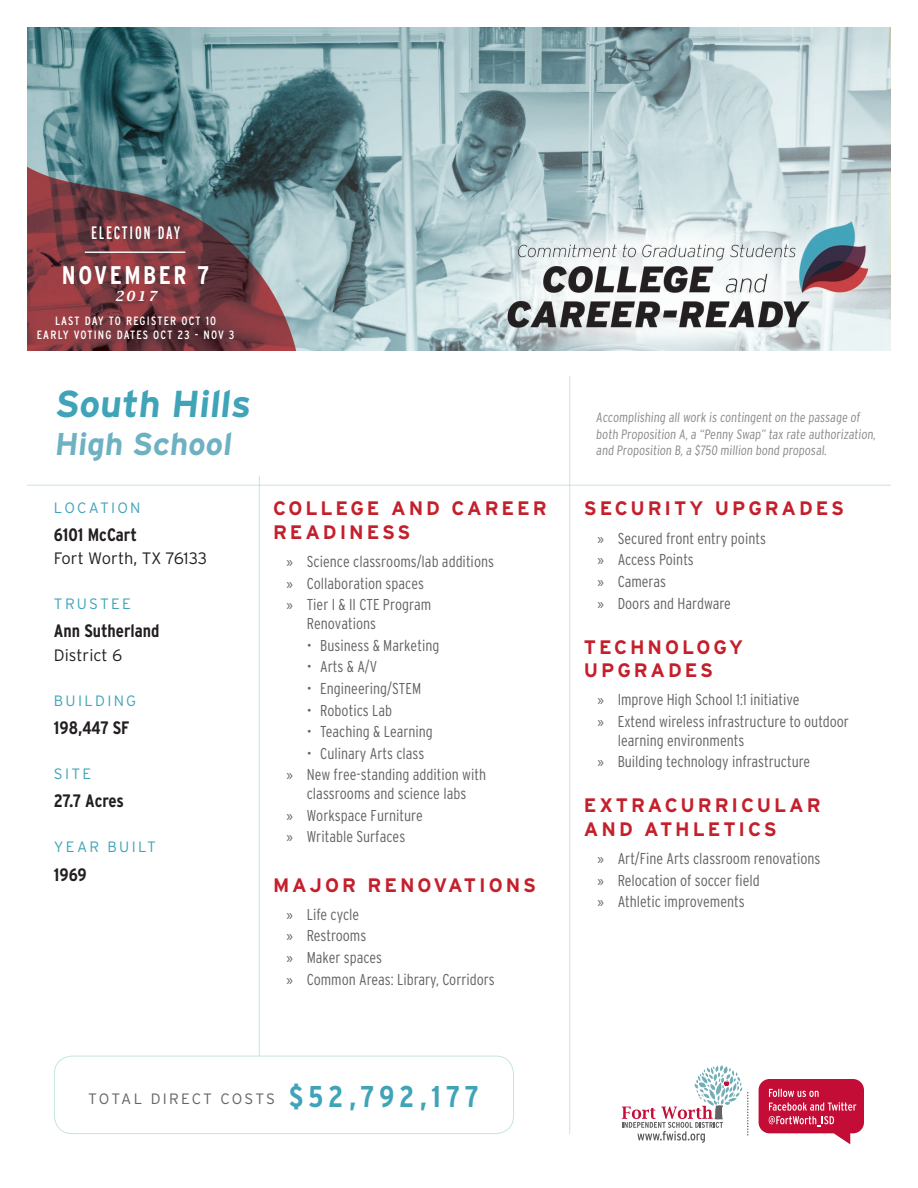
<style>
.page{position:relative;width:918px;height:1188px;background:#fff}
.page>*{position:absolute;margin:0;border:0;box-sizing:border-box;transform-origin:0 0}
.t1{font:700 37.5px "Interstate";color:#3fa4b8}
.t2{font:700 31.5px "Interstate";color:#6db1c2}
.t3{font:700 condensed 25.5px "Interstate";letter-spacing:.1em;color:#fff}
.t4{font:700 19.5px/23.4px "Interstate";letter-spacing:.15em;color:#c4202c}
.t5{font:700 condensed 18px "Interstate";color:#231f20}
.t6{font:extra-condensed 18px "Interstate";letter-spacing:.1em;color:#fff}
.t7{font:300 16.5px "Interstate";color:#231f20}
.t8{font:300 condensed 15.75px/21.6px "Interstate";color:#636366}
.t9{font:300 15px "Interstate";letter-spacing:.15em;color:#3fa4b8}
.t10{font:300 15px "Interstate";letter-spacing:.13em;color:#636366}
.t11{font:italic 600 13.95px "Lucida Bright";color:#fff}
.t12{font:300 condensed 13.5px/16.2px "Interstate";color:#87898c}
.t13{font:condensed 12px/14.4px "Interstate";letter-spacing:.095em;color:#fff;text-align:center}
.s1{font-family:"Myriad Pro";font-weight:400;font-stretch:normal}
.s2{font-weight:700;font-stretch:condensed;font-size:30px;color:#3fa4b8}
</style>
<div class="page">
<img style="left:27px;top:27px;width:864px;height:324px">
<svg style="left:759px;top:1079px;width:105px;height:65px"></svg>
<svg style="left:622px;top:1065px;width:126px;height:78px"></svg>
<hr style="left:569px;top:376px;width:1px;height:758px;background:#88d0ca">
<hr style="left:27px;top:485px;width:864px;height:1px;background:#88d0ca">
<hr style="left:259px;top:476px;width:1px;height:580px;background:#88d0ca">
<hr style="left:85px;top:252px;width:100px;height:1px;background:#fff">
<div style="left:54px;top:1056px;width:460px;height:78px;border:1px solid #c4e5e2;border-radius:18px"></div>
<p class="t6" style="left:91px;top:222px;width:91px">ELECTION DAY</p>
<h3 class="t3" style="left:62px;top:259px;width:149px">NOVEMBER 7</h3>
<p class="t11" style="left:115px;top:288px;width:43px">2017</p>
<p class="t13" style="left:37px;top:313px;width:199px">LAST DAY TO REGISTER OCT 10<br>EARLY VOTING DATES OCT 23 - NOV 3</p>
<h1 class="t1" style="left:54px;top:381px;width:203px">South Hills</h1>
<h2 class="t2" style="left:54px;top:424px;width:183px">High School</h2>
<p class="t9" style="left:54px;top:498px;width:88px">LOCATION</p>
<p class="t5" style="left:54px;top:524px;width:85px">6101 McCart</p>
<p class="t7" style="left:54px;top:548px;width:155px">Fort Worth, TX 76133</p>
<p class="t9" style="left:54px;top:595px;width:79px">TRUSTEE</p>
<p class="t5" style="left:54px;top:620px;width:107px">Ann Sutherland</p>
<p class="t7" style="left:54px;top:645px;width:70px">District 6</p>
<p class="t9" style="left:54px;top:691px;width:84px">BUILDING</p>
<p class="t5" style="left:54px;top:717px;width:77px">198,447 SF</p>
<p class="t9" style="left:54px;top:765px;width:39px">SITE</p>
<p class="t5" style="left:54px;top:790px;width:72px">27.7 Acres</p>
<p class="t9" style="left:54px;top:838px;width:104px">YEAR BUILT</p>
<p class="t5" style="left:54px;top:863px;width:34px">1969</p>
<p class="t4" style="left:273px;top:497px;width:275px">COLLEGE AND CAREER<br>READINESS</p>
<p class="t8" style="left:286px;top:551px;width:209px"><span class="s1">»</span> Science classrooms/lab additions <span class="s1">»</span> Collaboration spaces<br><span class="s1">»</span> Tier I &amp; II CTE Program</p>
<p class="t8" style="left:307px;top:613px;width:71px">Renovations</p>
<p class="t8" style="left:307px;top:634px;width:134px">• Business &amp; Marketing</p>
<p class="t8" style="left:307px;top:656px;width:72px">• Arts &amp; A/V</p>
<p class="t8" style="left:307px;top:678px;width:116px">• Engineering/STEM</p>
<p class="t8" style="left:307px;top:699px;width:87px">• Robotics Lab</p>
<p class="t8" style="left:307px;top:721px;width:128px">• Teaching &amp; Learning</p>
<p class="t8" style="left:286px;top:742px;width:201px;text-indent:20px">• Culinary Arts class<br><span class="s1">»</span> New free-standing addition with</p>
<p class="t8" style="left:286px;top:783px;width:181px;text-indent:20px">classrooms and science labs <span class="s1">»</span> Workspace Furniture<br><span class="s1">»</span> Writable Surfaces</p>
<p class="t4" style="left:273px;top:873px;width:265px">MAJOR RENOVATIONS</p>
<p class="t8" style="left:286px;top:903px;width:210px"><span class="s1">»</span> Life cycle<br><span class="s1">»</span> Restrooms<br><span class="s1">»</span> Maker spaces<br><span class="s1">»</span> Common Areas: Library, Corridors</p>
<p class="t10" style="left:88px;top:1089px;width:392px">TOTAL DIRECT COSTS <span class="s2">$52,792,177</span></p>
<p class="t12" style="left:596px;top:409px;width:283px">Accomplishing all work is contingent on the passage of both Proposition A, a “Penny Swap” tax rate authorization, and Proposition B, a $750 million bond proposal.</p>
<p class="t4" style="left:584px;top:497px;width:261px">SECURITY UPGRADES</p>
<p class="t8" style="left:597px;top:527px;width:170px"><span class="s1">»</span> Secured front entry points <span class="s1">»</span> Access Points<br><span class="s1">»</span> Cameras<br><span class="s1">»</span> Doors and Hardware</p>
<p class="t4" style="left:584px;top:635px;width:161px">TECHNOLOGY<br>UPGRADES</p>
<p class="t8" style="left:597px;top:689px;width:253px"><span class="s1">»</span> Improve High School 1:1 initiative<br><span class="s1">»</span> Extend wireless infrastructure to outdoor</p>
<p class="t8" style="left:597px;top:729px;width:214px;text-indent:20px">learning environments<br><span class="s1">»</span> Building technology infrastructure</p>
<p class="t4" style="left:584px;top:794px;width:238px">EXTRACURRICULAR<br>AND ATHLETICS</p>
<p class="t8" style="left:597px;top:848px;width:224px"><span class="s1">»</span> Art/Fine Arts classroom renovations <span class="s1">»</span> Relocation of soccer field<br><span class="s1">»</span> Athletic improvements</p>
</div>
